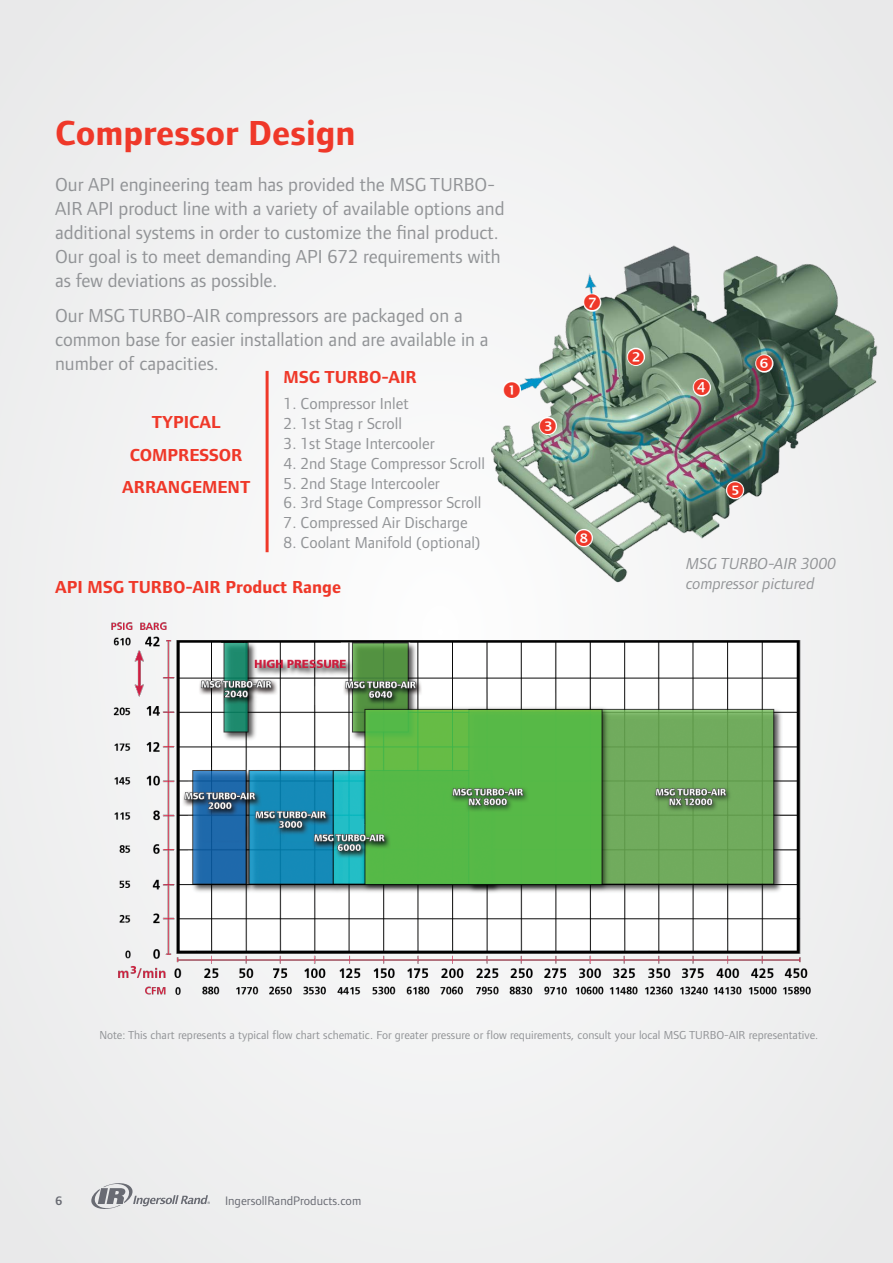
<style>
.page{position:relative;width:893px;height:1263px;background:#eff0f0}
.page>*{position:absolute;margin:0;border:0;box-sizing:border-box;transform-origin:0 0}
.t1{font:700 36px "Foundry Form Sans";color:#ef3829}
.t2{font:19.5px/24px "Foundry Form Sans";color:#919396}
.t3{font:700 18px/32.4px "Foundry Form Sans";color:#ef3829;text-align:center}
.t4{font:16.5px "Foundry Form Sans";color:#919396}
.t5{font:italic 16.5px/19.8px "Foundry Form Sans";color:#919396}
.t6{font:12.75px "Foundry Form Sans";color:#696b73}
.t7{font:600 12.75px "Foundry Form Sans";color:#696b73}
.t8{font:12px "Foundry Form Sans";color:#919396}
</style>
<div class="page">
<svg style="left:91px;top:1183px;width:119px;height:26px"></svg>
<img style="left:486px;top:245px;width:392px;height:343px">
<img style="left:111px;top:604px;width:700px;height:391px">
<hr style="left:266px;top:371px;width:3px;height:181px;background:#ef3829">
<svg style="left:501px;top:379px;width:21px;height:21px"></svg>
<svg style="left:625px;top:346px;width:21px;height:21px"></svg>
<svg style="left:537px;top:415px;width:21px;height:21px"></svg>
<svg style="left:691px;top:377px;width:21px;height:21px"></svg>
<svg style="left:724px;top:480px;width:22px;height:21px"></svg>
<svg style="left:754px;top:353px;width:21px;height:21px"></svg>
<svg style="left:582px;top:292px;width:21px;height:21px"></svg>
<svg style="left:573px;top:527px;width:21px;height:21px"></svg>
<h1 class="t1" style="left:55px;top:112px;width:302px">Compressor Design</h1>
<p class="t2" style="left:55px;top:173px;width:451px">Our API engineering team has provided the MSG TURBO-AIR API product line with a variety of available options and additional systems in order to customize the final product.<br>Our goal is to meet demanding API 672 requirements with as few deviations as possible.</p>
<p class="t2" style="left:55px;top:304px;width:435px">Our MSG TURBO-AIR compressors are packaged on a common base for easier installation and are available in a number of capacities.</p>
<p class="t3" style="left:284px;top:361px;width:135px">MSG TURBO-AIR</p>
<p class="t4" style="left:284px;top:394px;width:127px">1. Compressor Inlet</p>
<p class="t4" style="left:284px;top:414px;width:120px">2. 1st Stag r Scroll</p>
<p class="t4" style="left:284px;top:434px;width:153px">3. 1st Stage Intercooler</p>
<p class="t4" style="left:284px;top:453px;width:203px">4. 2nd Stage Compressor Scroll</p>
<p class="t4" style="left:284px;top:473px;width:158px">5. 2nd Stage Intercooler</p>
<p class="t4" style="left:284px;top:493px;width:199px">6. 3rd Stage Compressor Scroll</p>
<p class="t4" style="left:284px;top:513px;width:186px">7. Compressed Air Discharge</p>
<p class="t4" style="left:284px;top:533px;width:198px">8. Coolant Manifold (optional)</p>
<p class="t3" style="left:122px;top:406px;width:130px">TYPICAL<br>COMPRESSOR<br>ARRANGEMENT</p>
<p class="t3" style="left:55px;top:571px;width:288px">API MSG TURBO-AIR Product Range</p>
<p class="t5" style="left:686px;top:554px;width:151px">MSG TURBO-AIR 3000 compressor pictured</p>
<p class="t8" style="left:99px;top:1028px;width:720px">Note: This chart represents a typical flow chart schematic. For greater pressure or flow requirements, consult your local MSG TURBO-AIR representative.</p>
<p class="t7" style="left:55px;top:1193px;width:9px">6</p>
<p class="t6" style="left:225px;top:1193px;width:138px">IngersollRandProducts.com</p>
</div>
